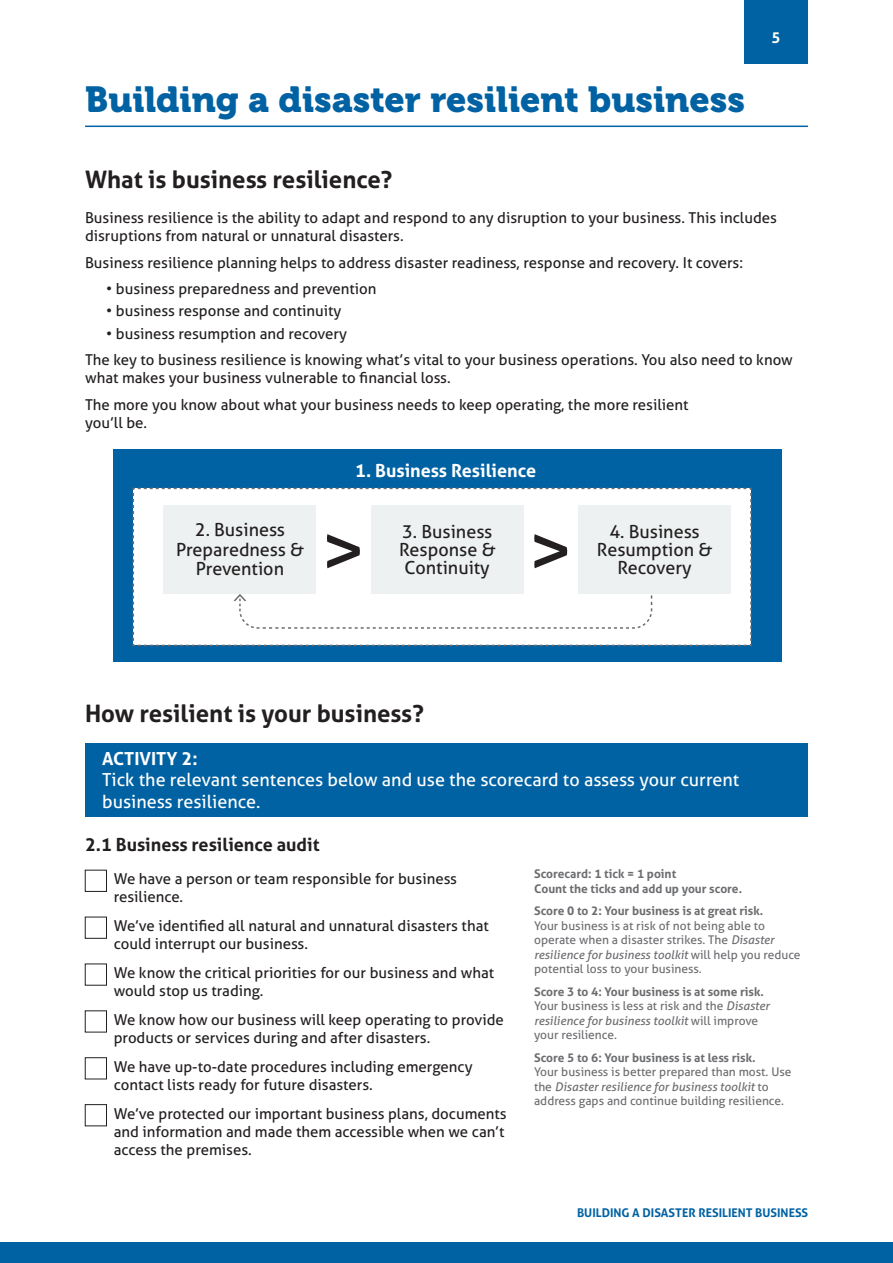
<style>
.page{position:relative;width:893px;height:1263px;background:#fff}
.page>*{position:absolute;margin:0;border:0;box-sizing:border-box;transform-origin:0 0}
.Lead_para{font:76.8px "Aller";color:#231f20}
.Headline{font:36px "Museo 900";color:#0062a3}
.Subheadline_1{font:700 24px "Aller";color:#231f20}
.Body_Copy{font:18px/18px "Aller";color:#231f20;text-align:center}
.Activity_2{font:18px/21.6px "Aller";color:#fff}
.Subheadline_2{font:700 18px "Aller";color:#231f20}
.Body_Copy-2{font:700 18px "Aller";color:#fff}
.Activity{font:700 18px "Aller";color:#fff}
.Body_Copy-3{font:15px/18px "Aller";color:#231f20}
.Bullets{font:15px "Aller";color:#231f20}
.Page_Number{font:700 15px "Aller";color:#fff}
.Body_Copy-4{font:12px/14.4px "Aller";color:#6c6d70}
.Body_Copy-5{font:700 12px/14.4px "Aller";color:#6c6d70}
.Body_Copy-6{font:700 12px "Aller";color:#0062a3}
.s1{font-weight:700}
.s2{font-style:italic}
</style>
<div class="page">
<div style="left:744px;top:0;width:64px;height:64px;background:#0062a3"></div>
<div style="left:0;top:1242px;width:893px;height:21px;background:#0062a3"></div>
<hr style="left:85px;top:126px;width:723px;height:1px;background:#0062a3">
<div style="left:85px;top:743px;width:723px;height:73px;background:#0062a3"></div>
<div style="left:85px;top:870px;width:22px;height:21px;border:1px solid #231f20"></div>
<div style="left:85px;top:917px;width:22px;height:21px;border:1px solid #231f20"></div>
<div style="left:85px;top:964px;width:22px;height:21px;border:1px solid #231f20"></div>
<div style="left:85px;top:1011px;width:22px;height:21px;border:1px solid #231f20"></div>
<div style="left:85px;top:1057px;width:22px;height:22px;border:1px solid #231f20"></div>
<div style="left:85px;top:1104px;width:22px;height:22px;border:1px solid #231f20"></div>
<div style="left:113px;top:449px;width:669px;height:212px;background:#0062a3"></div>
<svg style="left:133px;top:488px;width:619px;height:158px"></svg>
<div style="left:578px;top:505px;width:152px;height:88px;background:#edf1f1"></div>
<p class="Headline" style="left:85px;top:79px;width:661px">Building a disaster resilient business</p>
<p class="Page_Number" style="left:771px;top:29px;width:10px">5</p>
<p class="Subheadline_1" style="left:85px;top:165px;width:309px">What is business resilience?</p>
<p class="Body_Copy-3" style="left:85px;top:209px;width:693px">Business resilience is the ability to adapt and respond to any disruption to your business. This includes disruptions from natural or unnatural disasters.</p>
<p class="Body_Copy-3" style="left:85px;top:253px;width:659px">Business resilience planning helps to address disaster readiness, response and recovery. It covers:</p>
<p class="Bullets" style="left:106px;top:280px;width:272px">• business preparedness and prevention</p>
<p class="Bullets" style="left:106px;top:302px;width:237px">• business response and continuity</p>
<p class="Body_Copy-3" style="left:106px;top:324px;width:242px">• business resumption and recovery</p>
<p class="Body_Copy-3" style="left:85px;top:351px;width:709px">The key to business resilience is knowing what’s vital to your business operations. You also need to know what makes your business vulnerable to financial loss.</p>
<p class="Body_Copy-3" style="left:85px;top:395px;width:605px">The more you know about what your business needs to keep operating, the more resilient you’ll be.</p>
<p class="Body_Copy-2" style="left:355px;top:460px;width:182px">1. Business Resilience</p>
<p class="Body_Copy" style="left:176px;top:520px;width:129px;line-height:19.5px">2. Business<br>Preparedness &amp;<br>Prevention</p>
<p class="Body_Copy" style="left:399px;top:522px;width:98px">3. Business<br>Response &amp;<br>Continuity</p>
<p class="Lead_para" style="left:321px;top:504px;width:48px">&gt;</p>
<p class="Lead_para" style="left:528px;top:504px;width:48px">&gt;</p>
<p class="Body_Copy" style="left:597px;top:522px;width:117px">4. Business<br>Resumption &amp;</p>
<p class="Body_Copy" style="left:617px;top:558px;width:76px">Recovery</p>
<p class="Subheadline_1" style="left:85px;top:698px;width:340px">How resilient is your business?</p>
<p class="Activity" style="left:102px;top:747px;width:97px">ACTIVITY 2:</p>
<p class="Activity_2" style="left:102px;top:769px;width:639px">Tick the relevant sentences below and use the scorecard to assess your current business resilience.</p>
<p class="Subheadline_2" style="left:85px;top:833px;width:236px">2.1 Business resilience audit</p>
<p class="Body_Copy-3" style="left:114px;top:870px;width:345px">We have a person or team responsible for business resilience.</p>
<p class="Body_Copy-3" style="left:114px;top:917px;width:376px">We’ve identified all natural and unnatural disasters that could interrupt our business.</p>
<p class="Body_Copy-3" style="left:114px;top:963px;width:382px">We know the critical priorities for our business and what would stop us trading.</p>
<p class="Body_Copy-3" style="left:114px;top:1010px;width:391px">We know how our business will keep operating to provide products or services during and after disasters.</p>
<p class="Body_Copy-3" style="left:114px;top:1057px;width:360px">We have up-to-date procedures including emergency contact lists ready for future disasters.</p>
<p class="Body_Copy-3" style="left:114px;top:1104px;width:394px">We’ve protected our important business plans, documents and information and made them accessible when we can’t access the premises.</p>
<p class="Body_Copy-5" style="left:534px;top:866px;width:210px">Scorecard: 1 tick = 1 point<br>Count the ticks and add up your score.</p>
<p class="Body_Copy-4" style="left:534px;top:904px;width:268px"><span class="s1">Score 0 to 2: Your business is at great risk.<br></span>Your business is at risk of not being able to operate when a disaster strikes. The <span class="s2">Disaster resilience for business toolkit</span> will help you reduce potential loss to your business.</p>
<p class="Body_Copy-4" style="left:534px;top:984px;width:237px"><span class="s1">Score 3 to 4: Your business is at some risk.<br></span>Your business is less at risk and the <span class="s2">Disaster resilience for business toolkit</span> will improve your resilience.</p>
<p class="Body_Copy-4" style="left:534px;top:1050px;width:259px"><span class="s1">Score 5 to 6: Your business is at less risk.<br></span>Your business is better prepared than most. Use the <span class="s2">Disaster resilience for business toolkit</span> to address gaps and continue building resilience.</p>
<p class="Body_Copy-6" style="left:577px;top:1205px;width:232px">BUILDING A DISASTER RESILIENT BUSINESS</p>
</div>
